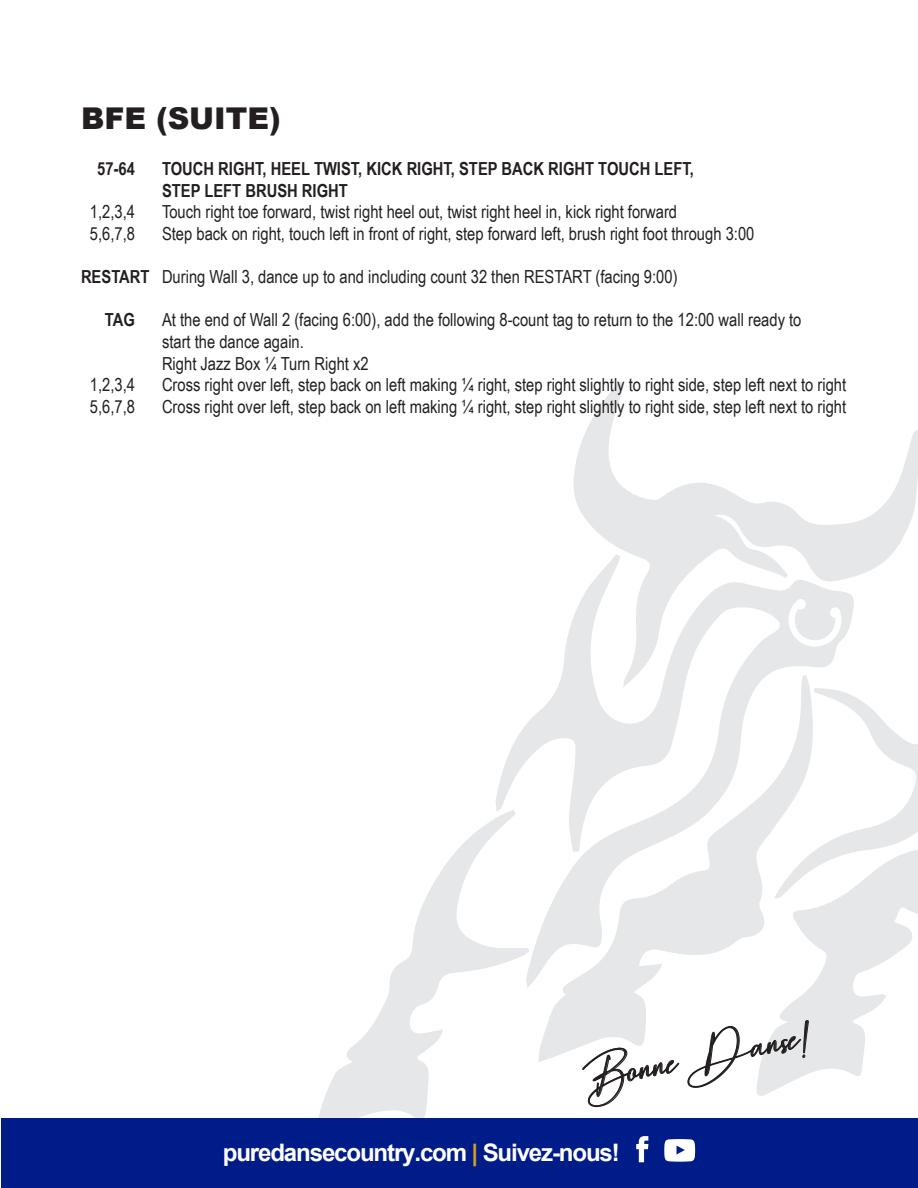
<style>
.page{position:relative;width:918px;height:1188px;background:#fff}
.page>*{position:absolute;margin:0;border:0;box-sizing:border-box;transform-origin:0 0}
.t1{font:34.5px "Hearth Stone";color:#231f20}
.t2{font:900 30px "Arial";color:#231f20}
.t3{font:700 24.15px "Arial";letter-spacing:-.05em;color:#fff}
.t4{font:18px/21.6px "Arial Narrow";color:#231f20}
.t5{font:700 18px "Arial Narrow";color:#231f20}
.s1{font-weight:700}
.s2{color:#db9d14}
</style>
<div class="page">
<svg style="left:855px;top:697px;width:63px;height:88px"></svg>
<svg style="left:319px;top:819px;width:176px;height:299px"></svg>
<svg style="left:757px;top:785px;width:161px;height:311px"></svg>
<svg style="left:573px;top:383px;width:345px;height:193px"></svg>
<svg style="left:538px;top:988px;width:278px;height:74px"></svg>
<svg style="left:495px;top:554px;width:360px;height:434px"></svg>
<div style="left:1px;top:1118px;width:917px;height:70px;background:#001c88"></div>
<svg style="left:636px;top:1136px;width:12px;height:26px"></svg>
<svg style="left:664px;top:1139px;width:31px;height:23px"></svg>
<svg style="left:582px;top:1048px;width:97px;height:59px"></svg>
<svg style="left:688px;top:1020px;width:121px;height:68px"></svg>
<p class="t2" style="left:81px;top:97px;width:201px">BFE (SUITE)</p>
<p class="t5" style="left:97px;top:155px;width:39px">57-64</p>
<p class="t5" style="left:162px;top:155px;width:533px">TOUCH RIGHT, HEEL TWIST, KICK RIGHT, STEP BACK RIGHT TOUCH LEFT,</p>
<p class="t5" style="left:162px;top:177px;width:187px">STEP LEFT BRUSH RIGHT</p>
<p class="t4" style="left:90px;top:200px;width:47px">1,2,3,4</p>
<p class="t4" style="left:162px;top:200px;width:517px">Touch right toe forward, twist right heel out, twist right heel in, kick right forward</p>
<p class="t4" style="left:90px;top:222px;width:47px">5,6,7,8</p>
<p class="t4" style="left:162px;top:222px;width:594px">Step back on right, touch left in front of right, step forward left, brush right foot through 3:00</p>
<p class="t4" style="left:81px;top:265px;width:598px"><span class="s1">RESTART</span> During Wall 3, dance up to and including count 32 then RESTART (facing 9:00)</p>
<p class="t5" style="left:105px;top:306px;width:32px">TAG</p>
<p class="t4" style="left:162px;top:308px;width:641px">At the end of Wall 2 (facing 6:00), add the following 8-count tag to return to the 12:00 wall ready to start the dance again.</p>
<p class="t4" style="left:162px;top:352px;width:208px">Right Jazz Box ¼ Turn Right x2</p>
<p class="t4" style="left:90px;top:373px;width:47px">1,2,3,4</p>
<p class="t4" style="left:162px;top:373px;width:686px">Cross right over left, step back on left making ¼ right, step right slightly to right side, step left next to right</p>
<p class="t4" style="left:90px;top:395px;width:47px">5,6,7,8</p>
<p class="t4" style="left:162px;top:395px;width:686px">Cross right over left, step back on left making ¼ right, step right slightly to right side, step left next to right</p>
<h1 class="t1" style="left:577px;top:1061px;width:237px;rotate:-11deg">Bonne Danse!</h1>
<h3 class="t3" style="left:223px;top:1136px;width:398px">puredansecountry.com <span class="s2">|</span> Suivez-nous!</h3>
</div>
